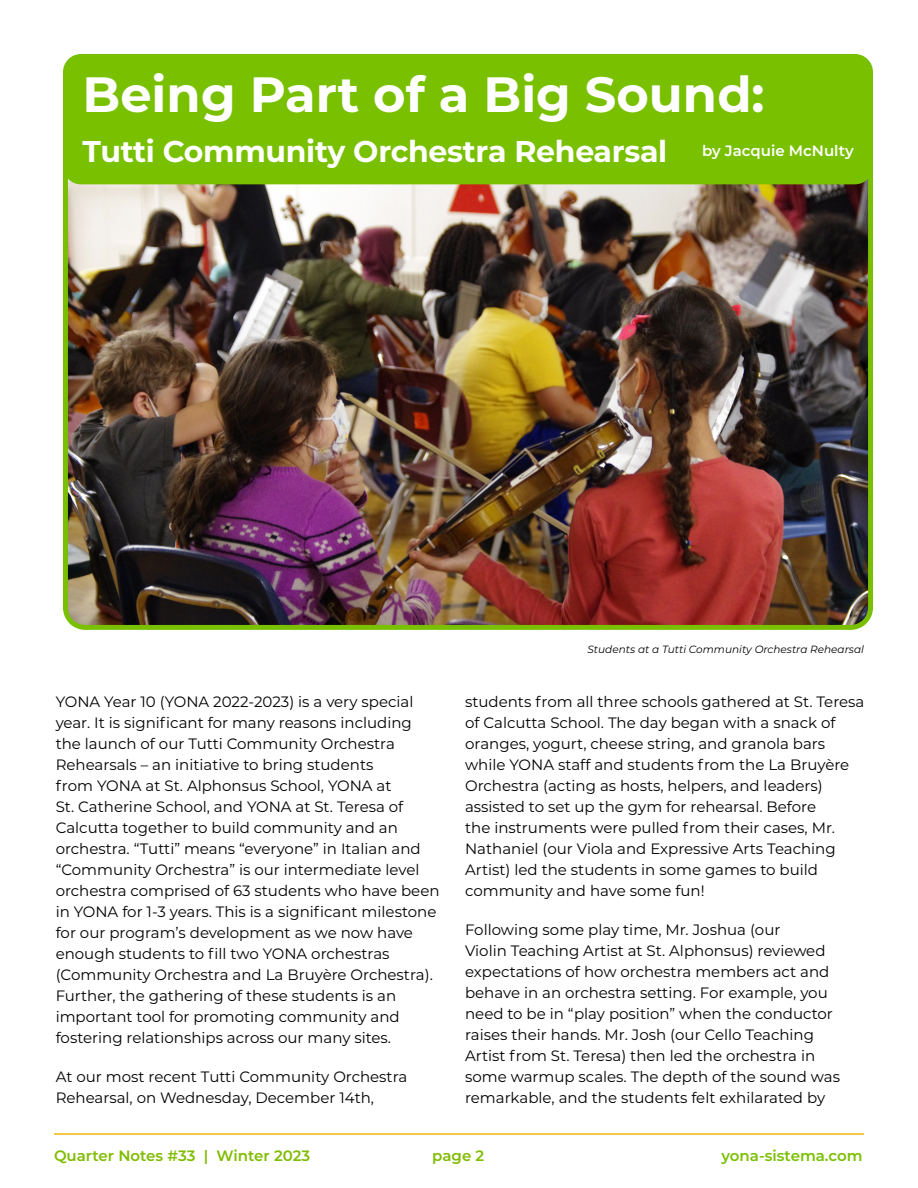
<style>
.page{position:relative;width:918px;height:1188px;background:#fff}
.page>*{position:absolute;margin:0;border:0;box-sizing:border-box;transform-origin:0 0}
.Body_Copy_11pt_copy{font:700 49.5px "Montserrat";color:#fff}
.Body_Copy_11pt_copy-2{font:700 30px "Montserrat";letter-spacing:-.01em;color:#fff}
.Bullets_-_Meet_the_I{font:15px/21px "Montserrat";color:#000}
.t1{font:600 15px "Montserrat";color:#80bc00}
.t2{font:600 15px "Montserrat";color:#fff}
.t3{font:600 15px "Montserrat";color:#79c000}
.Body_Copy_10pt{font:italic 10.5px "Montserrat";color:#000}
</style>
<div class="page">
<img style="left:69px;top:180px;width:798px;height:444px">
<div style="left:63px;top:56px;width:810px;height:574px;border:5px solid #79c000;border-radius:20px"></div>
<div style="left:63px;top:54px;width:810px;height:130px;background:#79c000;border-radius:18px"></div>
<hr style="left:54px;top:1133px;width:810px;height:2px;background:#f2b807">
<p class="Body_Copy_11pt_copy" style="left:83px;top:59px;width:684px">Being Part of a Big Sound:</p>
<p class="Body_Copy_11pt_copy-2" style="left:83px;top:130px;width:586px">Tutti Community Orchestra Rehearsal</p>
<p class="t2" style="left:702px;top:140px;width:153px">by Jacquie McNulty</p>
<p class="Bullets_-_Meet_the_I" style="left:56px;top:691px;width:385px">YONA Year 10 (YONA 2022-2023) is a very special year. It is significant for many reasons including the launch of our Tutti Community Orchestra Rehearsals – an initiative to bring students<br>from YONA at St. Alphonsus School, YONA at<br>St. Catherine School, and YONA at St. Teresa of Calcutta together to build community and an orchestra. “Tutti” means “everyone” in Italian and “Community Orchestra” is our intermediate level orchestra comprised of 63 students who have been in YONA for 1-3 years. This is a significant milestone for our program’s development as we now have enough students to fill two YONA orchestras (Community Orchestra and La Bruyère Orchestra).<br>Further, the gathering of these students is an important tool for promoting community and fostering relationships across our many sites.</p>
<p class="Bullets_-_Meet_the_I" style="left:56px;top:1066px;width:353px">At our most recent Tutti Community Orchestra<br>Rehearsal, on Wednesday, December 14th,</p>
<p class="Body_Copy_10pt" style="left:588px;top:642px;width:278px">Students at a Tutti Community Orchestra Rehearsal</p>
<p class="Bullets_-_Meet_the_I" style="left:465px;top:691px;width:401px">students from all three schools gathered at St. Teresa of Calcutta School. The day began with a snack of oranges, yogurt, cheese string, and granola bars while YONA staff and students from the La Bruyère Orchestra (acting as hosts, helpers, and leaders) assisted to set up the gym for rehearsal. Before<br>the instruments were pulled from their cases, Mr.<br>Nathaniel (our Viola and Expressive Arts Teaching Artist) led the students in some games to build community and have some fun!</p>
<p class="Bullets_-_Meet_the_I" style="left:465px;top:919px;width:376px">Following some play time, Mr. Joshua (our<br>Violin Teaching Artist at St. Alphonsus) reviewed expectations of how orchestra members act and behave in an orchestra setting. For example, you need to be in “play position” when the conductor raises their hands. Mr. Josh (our Cello Teaching Artist from St. Teresa) then led the orchestra in some warmup scales. The depth of the sound was remarkable, and the students felt exhilarated by</p>
<p class="t1" style="left:54px;top:1145px;width:258px">Quarter Notes #33 | Winter 2023</p>
<p class="t1" style="left:432px;top:1145px;width:53px">page 2</p>
<p class="t3" style="left:722px;top:1145px;width:142px">yona-sistema.com</p>
</div>
